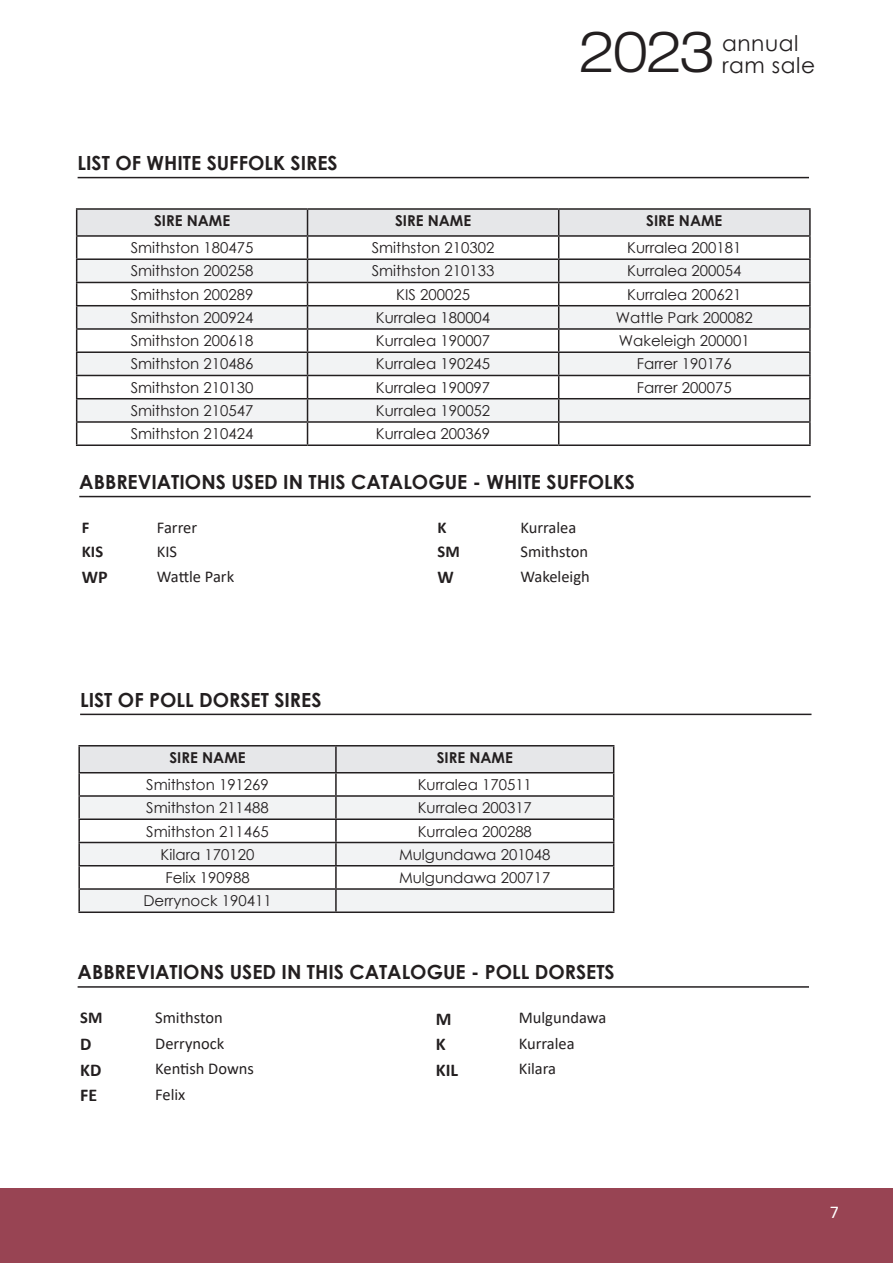
<style>
.page{position:relative;width:893px;height:1263px;background:#fff}
.page>*{position:absolute;margin:0;border:0;box-sizing:border-box;transform-origin:0 0}
.t1{font:36.45px "Strait";color:#231f20}
.t2{font:21.75px/21.9px "Century Gothic";letter-spacing:.025em;color:#231f20}
.t3{font:700 19.5px "Century Gothic";color:#231f20}
.t4{font:700 18px "Calibri";color:#231f20}
.t5{font:18px "Calibri";color:#fff}
.t6{font:16.5px "Calibri";color:#231f20}
.t7{font:700 16.5px "Calibri";color:#231f20}
.t8{font:15px "Century Gothic";color:#231f20}
.t9{font:700 15px "Century Gothic";color:#231f20}
</style>
<div class="page">
<div style="left:0;top:1188px;width:893px;height:75px;background:#984453"></div>
<hr style="left:78px;top:177px;width:731px;height:1px;background:#231f20">
<hr style="left:79px;top:496px;width:732px;height:1px;background:#231f20">
<hr style="left:76px;top:208px;width:232px;height:2px;background:#231f20">
<hr style="left:307px;top:208px;width:252px;height:2px;background:#231f20">
<hr style="left:559px;top:208px;width:252px;height:2px;background:#231f20">
<hr style="left:809px;top:210px;width:2px;height:25px;background:#231f20">
<hr style="left:559px;top:235px;width:252px;height:2px;background:#231f20">
<hr style="left:809px;top:237px;width:2px;height:21px;background:#231f20">
<hr style="left:559px;top:258px;width:252px;height:2px;background:#231f20">
<hr style="left:809px;top:260px;width:2px;height:22px;background:#231f20">
<hr style="left:559px;top:282px;width:252px;height:1px;background:#231f20">
<hr style="left:809px;top:283px;width:2px;height:22px;background:#231f20">
<hr style="left:559px;top:305px;width:252px;height:1px;background:#231f20">
<hr style="left:809px;top:306px;width:2px;height:22px;background:#231f20">
<hr style="left:559px;top:328px;width:252px;height:2px;background:#231f20">
<hr style="left:809px;top:330px;width:2px;height:21px;background:#231f20">
<hr style="left:559px;top:351px;width:252px;height:2px;background:#231f20">
<hr style="left:809px;top:353px;width:2px;height:22px;background:#231f20">
<hr style="left:559px;top:375px;width:252px;height:1px;background:#231f20">
<hr style="left:809px;top:376px;width:2px;height:22px;background:#231f20">
<hr style="left:559px;top:398px;width:252px;height:1px;background:#231f20">
<hr style="left:809px;top:399px;width:2px;height:22px;background:#231f20">
<hr style="left:559px;top:421px;width:252px;height:2px;background:#231f20">
<svg style="left:76px;top:209px;width:734px;height:235px"></svg>
<hr style="left:809px;top:423px;width:2px;height:21px;background:#231f20">
<hr style="left:76px;top:444px;width:232px;height:2px;background:#231f20">
<hr style="left:307px;top:444px;width:252px;height:2px;background:#231f20">
<hr style="left:559px;top:444px;width:252px;height:2px;background:#231f20">
<hr style="left:78px;top:986px;width:731px;height:2px;background:#231f20">
<hr style="left:80px;top:714px;width:731px;height:1px;background:#231f20">
<hr style="left:78px;top:745px;width:258px;height:1px;background:#231f20">
<hr style="left:78px;top:746px;width:2px;height:26px;background:#231f20">
<hr style="left:336px;top:745px;width:278px;height:1px;background:#231f20">
<hr style="left:78px;top:772px;width:258px;height:1px;background:#231f20">
<hr style="left:78px;top:773px;width:2px;height:22px;background:#231f20">
<hr style="left:78px;top:795px;width:258px;height:2px;background:#231f20">
<hr style="left:78px;top:797px;width:2px;height:21px;background:#231f20">
<hr style="left:78px;top:818px;width:258px;height:2px;background:#231f20">
<hr style="left:78px;top:820px;width:2px;height:22px;background:#231f20">
<hr style="left:78px;top:842px;width:258px;height:1px;background:#231f20">
<hr style="left:78px;top:843px;width:2px;height:22px;background:#231f20">
<hr style="left:78px;top:865px;width:258px;height:1px;background:#231f20">
<hr style="left:78px;top:866px;width:2px;height:22px;background:#231f20">
<hr style="left:78px;top:888px;width:258px;height:2px;background:#231f20">
<hr style="left:78px;top:890px;width:2px;height:21px;background:#231f20">
<svg style="left:79px;top:746px;width:535px;height:165px"></svg>
<hr style="left:78px;top:911px;width:258px;height:2px;background:#231f20">
<hr style="left:336px;top:911px;width:278px;height:2px;background:#231f20">
<p class="t3" style="left:78px;top:148px;width:262px">LIST OF WHITE SUFFOLK SIRES</p>
<p class="t1" style="left:581px;top:26px;width:133px">2023</p>
<p class="t2" style="left:722px;top:32px;width:95px">annual ram sale</p>
<p class="t9" style="left:154px;top:209px;width:78px">SIRE NAME</p>
<p class="t9" style="left:395px;top:209px;width:78px">SIRE NAME</p>
<p class="t9" style="left:646px;top:209px;width:78px">SIRE NAME</p>
<p class="t8" style="left:131px;top:237px;width:124px">Smithston 180475</p>
<p class="t8" style="left:372px;top:237px;width:124px">Smithston 210302</p>
<p class="t8" style="left:627px;top:237px;width:116px">Kurralea 200181</p>
<p class="t8" style="left:131px;top:261px;width:124px">Smithston 200258</p>
<p class="t8" style="left:372px;top:261px;width:124px">Smithston 210133</p>
<p class="t8" style="left:627px;top:261px;width:116px">Kurralea 200054</p>
<p class="t8" style="left:131px;top:284px;width:124px">Smithston 200289</p>
<p class="t8" style="left:396px;top:284px;width:75px">KIS 200025</p>
<p class="t8" style="left:627px;top:284px;width:116px">Kurralea 200621</p>
<p class="t8" style="left:131px;top:307px;width:124px">Smithston 200924</p>
<p class="t8" style="left:376px;top:307px;width:116px">Kurralea 180004</p>
<p class="t8" style="left:616px;top:307px;width:138px">Wattle Park 200082</p>
<p class="t8" style="left:131px;top:330px;width:124px">Smithston 200618</p>
<p class="t8" style="left:376px;top:330px;width:116px">Kurralea 190007</p>
<p class="t8" style="left:619px;top:330px;width:132px">Wakeleigh 200001</p>
<p class="t8" style="left:131px;top:354px;width:124px">Smithston 210486</p>
<p class="t8" style="left:376px;top:354px;width:116px">Kurralea 190245</p>
<p class="t8" style="left:637px;top:354px;width:96px">Farrer 190176</p>
<p class="t8" style="left:131px;top:377px;width:124px">Smithston 210130</p>
<p class="t8" style="left:376px;top:377px;width:116px">Kurralea 190097</p>
<p class="t8" style="left:637px;top:377px;width:96px">Farrer 200075</p>
<p class="t8" style="left:131px;top:400px;width:124px">Smithston 210547</p>
<p class="t8" style="left:376px;top:400px;width:116px">Kurralea 190052</p>
<p class="t8" style="left:131px;top:423px;width:124px">Smithston 210424</p>
<p class="t8" style="left:376px;top:423px;width:116px">Kurralea 200369</p>
<p class="t3" style="left:79px;top:467px;width:557px">ABBREVIATIONS USED IN THIS CATALOGUE - WHITE SUFFOLKS</p>
<p class="t7" style="left:82px;top:516px;width:9px">F</p>
<p class="t6" style="left:157px;top:516px;width:42px">Farrer</p>
<p class="t7" style="left:437px;top:516px;width:11px">K</p>
<p class="t6" style="left:520px;top:516px;width:57px">Kurralea</p>
<p class="t7" style="left:82px;top:540px;width:23px">KIS</p>
<p class="t6" style="left:157px;top:540px;width:22px">KIS</p>
<p class="t7" style="left:437px;top:540px;width:24px">SM</p>
<p class="t6" style="left:520px;top:540px;width:69px">Smithston</p>
<p class="t4" style="left:82px;top:564px;width:27px">WP</p>
<p class="t6" style="left:157px;top:565px;width:79px">Wattle Park</p>
<p class="t4" style="left:437px;top:564px;width:18px">W</p>
<p class="t6" style="left:520px;top:565px;width:71px">Wakeleigh</p>
<p class="t3" style="left:80px;top:685px;width:243px">LIST OF POLL DORSET SIRES</p>
<p class="t9" style="left:169px;top:746px;width:78px">SIRE NAME</p>
<p class="t9" style="left:437px;top:746px;width:78px">SIRE NAME</p>
<p class="t8" style="left:146px;top:774px;width:124px">Smithston 191269</p>
<p class="t8" style="left:418px;top:774px;width:116px">Kurralea 170511</p>
<p class="t8" style="left:146px;top:797px;width:124px">Smithston 211488</p>
<p class="t8" style="left:418px;top:797px;width:116px">Kurralea 200317</p>
<p class="t8" style="left:146px;top:820px;width:124px">Smithston 211465</p>
<p class="t8" style="left:418px;top:820px;width:116px">Kurralea 200288</p>
<p class="t8" style="left:161px;top:844px;width:95px">Kilara 170120</p>
<p class="t8" style="left:399px;top:844px;width:153px">Mulgundawa 201048</p>
<p class="t8" style="left:165px;top:867px;width:86px">Felix 190988</p>
<p class="t8" style="left:399px;top:867px;width:153px">Mulgundawa 200717</p>
<p class="t8" style="left:143px;top:890px;width:130px">Derrynock 190411</p>
<p class="t3" style="left:78px;top:957px;width:539px">ABBREVIATIONS USED IN THIS CATALOGUE - POLL DORSETS</p>
<p class="t7" style="left:80px;top:1006px;width:24px">SM</p>
<p class="t6" style="left:155px;top:1006px;width:69px">Smithston</p>
<p class="t4" style="left:436px;top:1006px;width:17px">M</p>
<p class="t6" style="left:519px;top:1006px;width:89px">Mulgundawa</p>
<p class="t4" style="left:80px;top:1031px;width:13px">D</p>
<p class="t6" style="left:155px;top:1032px;width:71px">Derrynock</p>
<p class="t4" style="left:436px;top:1031px;width:11px">K</p>
<p class="t6" style="left:519px;top:1032px;width:57px">Kurralea</p>
<p class="t4" style="left:80px;top:1057px;width:23px">KD</p>
<p class="t6" style="left:155px;top:1057px;width:100px">Kentish Downs</p>
<p class="t4" style="left:436px;top:1057px;width:24px">KIL</p>
<p class="t6" style="left:519px;top:1057px;width:39px">Kilara</p>
<p class="t4" style="left:80px;top:1082px;width:19px">FE</p>
<p class="t6" style="left:155px;top:1083px;width:32px">Felix</p>
<p class="t5" style="left:830px;top:1199px;width:11px">7</p>
</div>
